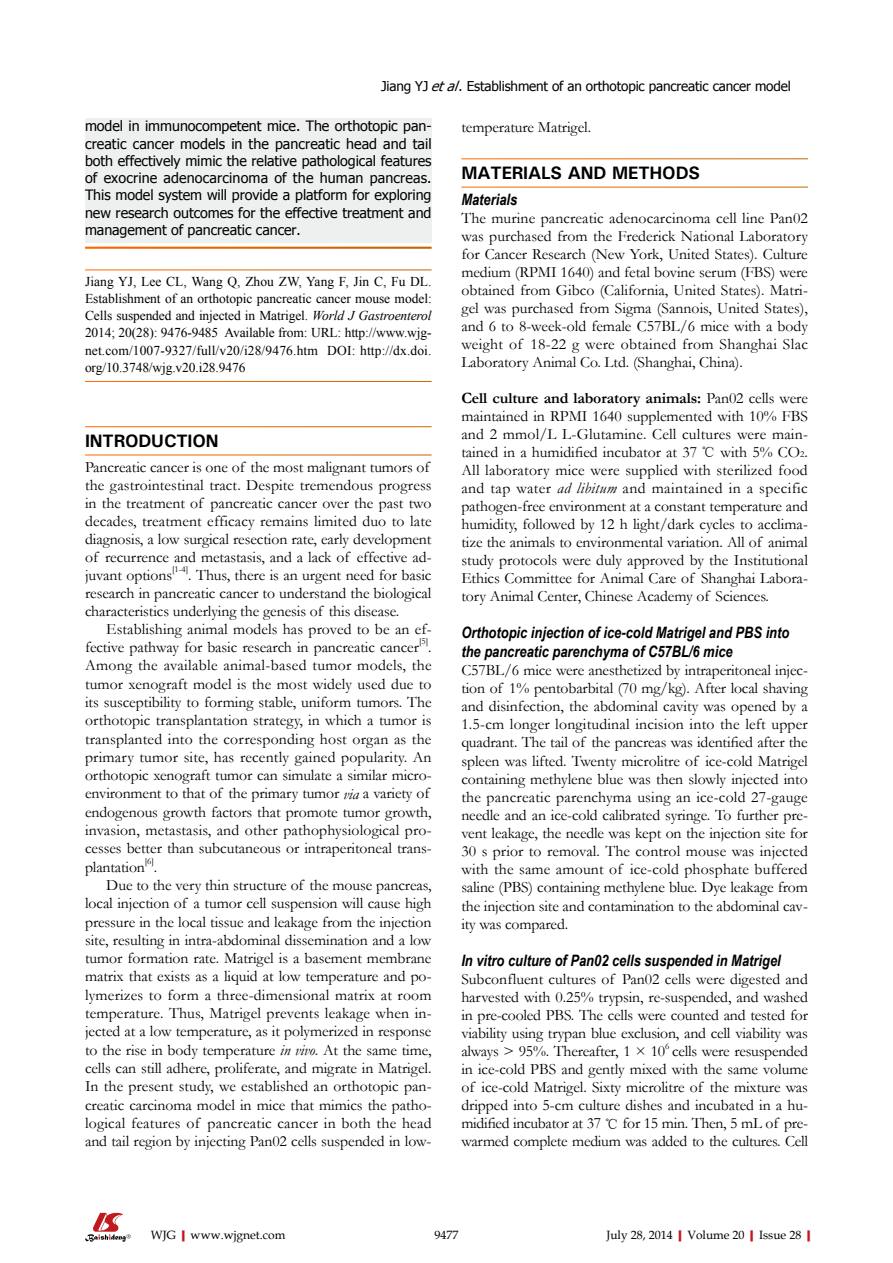
<style>
.page{position:relative;width:893px;height:1263px;background:#fff}
.page>*{position:absolute;margin:0;border:0;box-sizing:border-box;transform-origin:0 0}
.t1{font:700 18px "Univers";letter-spacing:-.01em;color:#000}
.t2{font:15.75px/18px "Garamond";letter-spacing:-.005em;color:#000;text-align:justify}
.t3{font:italic 700 15.75px/18.8px "Arial Narrow";color:#000}
.t4{font:15.75px "Garamond";letter-spacing:.015em;color:#000}
.t5{font:14.25px/17.2px "Tahoma";letter-spacing:-.005em;color:#000;text-align:justify}
.t6{font:13.5px/17.2px "Times New Roman";letter-spacing:.01em;color:#000;text-align:justify}
.t7{font:13.5px "Tahoma";letter-spacing:-.01em;color:#000}
.t8{font:12px "Book Antiqua";color:#000}
.t9{font:9.15px "Garamond";color:#000}
.s1{font-style:italic}
.s2{font-weight:700}
.s3{font-family:"Sim Sun";font-size:14.25px}
.s4{font-size:9.15px}
.s5{font-weight:700;color:#c01920}
</style>
<div class="page">
<div style="left:85px;top:119px;width:347px;height:124px;background:#eeefef"></div>
<svg style="left:85px;top:1213px;width:46px;height:29px"></svg>
<p class="t7" style="left:381px;top:77px;width:411px">Jiang YJ <span class="s1">etal</span>. Establishment of an orthotopic pancreatic cancer model</p>
<p class="t5" style="left:85px;top:117px;width:348px">model in immunocompetent mice. The orthotopic pan&shy;creatic cancer models in the pancreatic head and tail both effectively mimic the relative pathological features of exocrine adenocarcinoma of the human pancreas.<br>This model system will provide a platform for exploring new research outcomes for the effective treatment and management of pancreatic cancer.</p>
<p class="t6" style="left:85px;top:272px;width:348px">Jiang YJ, Lee CL, Wang Q, Zhou ZW, Yang F, Jin C, Fu DL.<br>Establishment of an orthotopic pancreatic cancer mouse model:<br>Cells suspended and injected in Matrigel. <span class="s1">World J Gastroenterol </span>2014; 20(28): 9476-9485 Available from: URL: http://www.wjg&shy;net.com/1007-9327/full/v20/i28/9476.htm DOI: http://dx.doi. org/10.3748/wjg.v20.i28.9476</p>
<p class="t1" style="left:85px;top:429px;width:135px">INTRODUCTION</p>
<p class="t2" style="left:85px;top:457px;width:348px;text-align:left">Pancreatic cancer is one of the most malignant tumors of the gastrointestinal tract. Despite tremendous progress in the treatment of pancreatic cancer over the past two decades, treatment efficacy remains limited duo to late diagnosis, a low surgical resection rate, early development of recurrence and metastasis, and a lack of effective ad&shy;juvant options</p>
<p class="t9" style="left:172px;top:563px;width:18px">[1-4]</p>
<p class="t2" style="left:85px;top:565px;width:348px;text-indent:103px">. Thus, there is an urgent need for basic research in pancreatic cancer to understand the biological characteristics underlying the genesis of this disease.</p>
<p class="t2" style="left:85px;top:619px;width:348px;text-indent:21px">Establishing animal models has proved to be an ef&shy;fective pathway for basic research in pancreatic cancer</p>
<p class="t9" style="left:419px;top:635px;width:11px">[5]</p>
<p class="t2" style="left:85px;top:637px;width:348px;text-align:left;text-indent:343px">.<br>Among the available animal-based tumor models, the tumor xenograft model is the most widely used due to its susceptibility to forming stable, uniform tumors. The orthotopic transplantation strategy, in which a tumor is transplanted into the corresponding host organ as the primary tumor site, has recently gained popularity. An orthotopic xenograft tumor can simulate a similar micro&shy;environment to that of the primary tumor <span class="s1">via</span> a variety of endogenous growth factors that promote tumor growth, invasion, metastasis, and other pathophysiological pro&shy;cesses better than subcutaneous or intraperitoneal trans&shy;plantation</p>
<p class="t9" style="left:145px;top:855px;width:11px">[6]</p>
<p class="t2" style="left:154px;top:857px;width:5px">.</p>
<p class="t2" style="left:106px;top:875px;width:327px">Due to the very thin structure of the mouse pancreas,</p>
<p class="t2" style="left:85px;top:894px;width:348px">local injection of a tumor cell suspension will cause high</p>
<p class="t2" style="left:85px;top:912px;width:348px">pressure in the local tissue and leakage from the injection</p>
<p class="t2" style="left:85px;top:930px;width:348px">site, resulting in intra-abdominal dissemination and a low</p>
<p class="t2" style="left:85px;top:949px;width:348px">tumor formation rate. Matrigel is a basement membrane</p>
<p class="t2" style="left:85px;top:967px;width:348px">matrix that exists as a liquid at low temperature and po-</p>
<p class="t2" style="left:85px;top:985px;width:348px">lymerizes to form a three-dimensional matrix at room</p>
<p class="t2" style="left:85px;top:1004px;width:348px">temperature. Thus, Matrigel prevents leakage when in-</p>
<p class="t2" style="left:85px;top:1022px;width:348px">jected at a low temperature, as it polymerized in response</p>
<p class="t2" style="left:85px;top:1040px;width:348px">to the rise in body temperature <span class="s1">in vivo</span>. At the same time,</p>
<p class="t2" style="left:85px;top:1058px;width:348px">cells can still adhere, proliferate, and migrate in Matrigel.</p>
<p class="t2" style="left:85px;top:1077px;width:348px">In the present study, we established an orthotopic pan-</p>
<p class="t2" style="left:85px;top:1095px;width:348px">creatic carcinoma model in mice that mimics the patho-</p>
<p class="t4" style="left:85px;top:1112px;width:348px">logical features of pancreatic cancer in both the head</p>
<p class="t2" style="left:85px;top:1132px;width:348px">and tail region by injecting Pan02 cells suspended in low-</p>
<p class="t2" style="left:461px;top:118px;width:131px">temperature Matrigel.</p>
<p class="t1" style="left:461px;top:162px;width:240px">MATERIALS AND METHODS</p>
<p class="t3" style="left:461px;top:189px;width:57px">Materials</p>
<p class="t2" style="left:461px;top:208px;width:348px">The murine pancreatic adenocarcinoma cell line Pan02 was purchased from the Frederick National Laboratory for Cancer Research (New York, United States). Culture medium (RPMI 1640) and fetal bovine serum (FBS) were obtained from Gibco (California, United States). Matri&shy;gel was purchased from Sigma (Sannois, United States), and 6 to 8-week-old female C57BL/6 mice with a body weight of 18-22 g were obtained from Shanghai Slac Laboratory Animal Co. Ltd. (Shanghai, China).</p>
<p class="t2" style="left:461px;top:388px;width:348px"><span class="s2">Cell culture and laboratory animals:</span> Pan02 cells were maintained in RPMI 1640 supplemented with 10% FBS and 2 mmol/L L-Glutamine. Cell cultures were main&shy;tained in a humidified incubator at 37 <span class="s3">℃</span> with 5% CO<span class="s4">2</span>.<br>All laboratory mice were supplied with sterilized food and tap water <span class="s1">ad libitum</span> and maintained in a specific pathogen-free environment at a constant temperature and humidity, followed by 12 h light/dark cycles to acclima&shy;tize the animals to environmental variation. All of animal study protocols were duly approved by the Institutional Ethics Committee for Animal Care of Shanghai Labora&shy;tory Animal Center, Chinese Academy of Sciences.</p>
<p class="t3" style="left:461px;top:622px;width:329px">Orthotopic injection of ice-cold Matrigel and PBS into the pancreatic parenchyma of C57BL/6 mice</p>
<p class="t2" style="left:461px;top:660px;width:348px">C57BL/6 mice were anesthetized by intraperitoneal injec&shy;tion of 1% pentobarbital (70 mg/kg). After local shaving and disinfection, the abdominal cavity was opened by a 1.5-cm longer longitudinal incision into the left upper quadrant. The tail of the pancreas was identified after the spleen was lifted. Twenty microlitre of ice-cold Matrigel containing methylene blue was then slowly injected into the pancreatic parenchyma using an ice-cold 27-gauge needle and an ice-cold calibrated syringe. To further pre&shy;vent leakage, the needle was kept on the injection site for 30 s prior to removal. The control mouse was injected with the same amount of ice-cold phosphate buffered saline (PBS) containing methylene blue. Dye leakage from the injection site and contamination to the abdominal cav&shy;ity was compared.</p>
<p class="t3" style="left:461px;top:950px;width:321px">In vitro culture of Pan02 cells suspended in Matrigel</p>
<p class="t2" style="left:461px;top:970px;width:348px">Subconfluent cultures of Pan02 cells were digested and harvested with 0.25% trypsin, re-suspended, and washed in pre-cooled PBS. The cells were counted and tested for viability using trypan blue exclusion, and cell viability was always &gt; 95%. Thereafter, 1 × 10 cells were resuspended</p>
<p class="t9" style="left:665px;top:1040px;width:6px">6</p>
<p class="t2" style="left:461px;top:1060px;width:348px">in ice-cold PBS and gently mixed with the same volume of ice-cold Matrigel. Sixty microlitre of the mixture was dripped into 5-cm culture dishes and incubated in a hu&shy;midified incubator at 37 <span class="s3">℃</span> for 15 min. Then, 5 mL of pre&shy;warmed complete medium was added to the cultures. Cell</p>
<p class="t8" style="left:151px;top:1226px;width:136px">WJG<span class="s5">|</span>www.wjgnet.com</p>
<p class="t8" style="left:434px;top:1226px;width:25px">9477</p>
<p class="t8" style="left:606px;top:1226px;width:211px">July 28, 2014<span class="s5">|</span>Volume 20<span class="s5">|</span>Issue 28<span class="s5">|</span></p>
</div>
